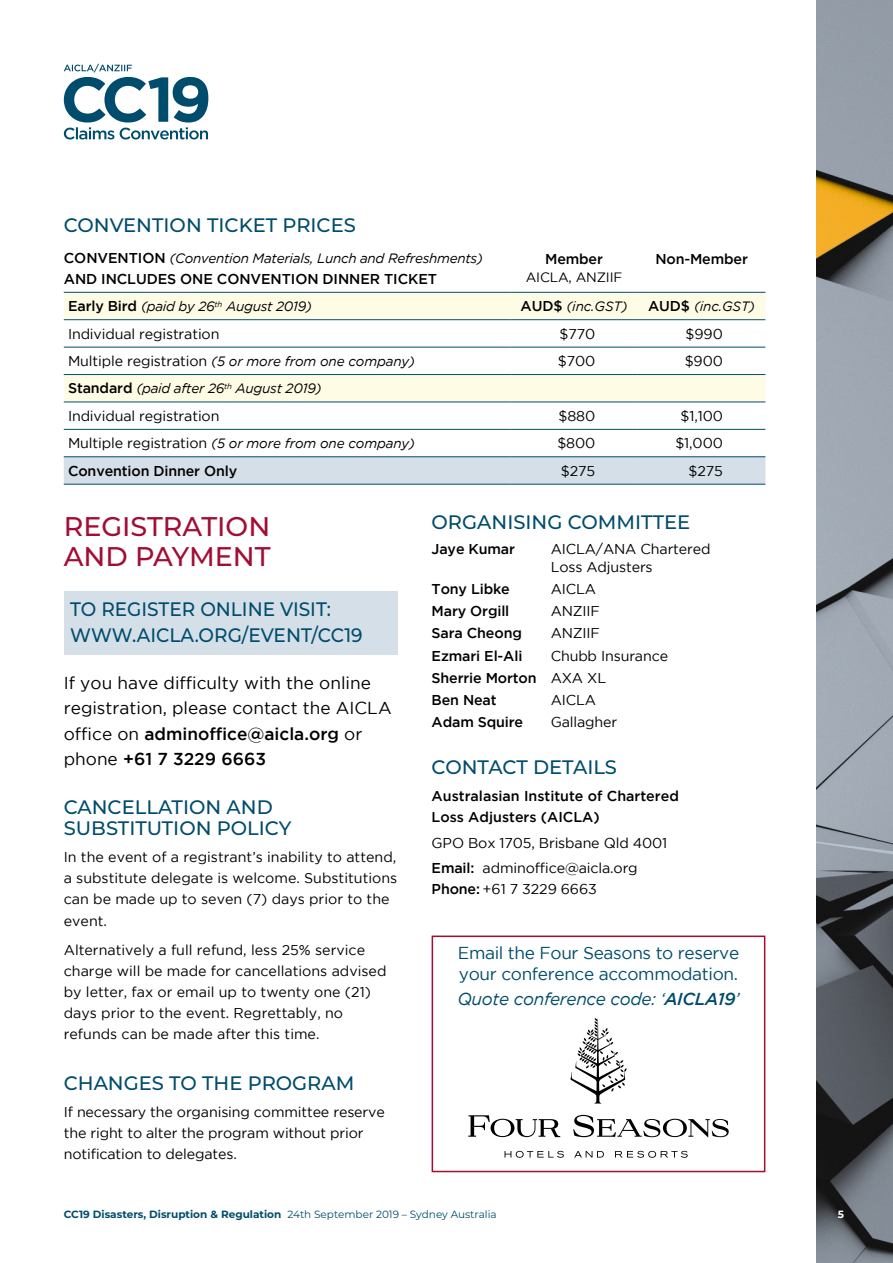
<style>
.page{position:relative;width:893px;height:1263px;background:#fff}
.page>*{position:absolute;margin:0;border:0;box-sizing:border-box;transform-origin:0 0}
.t1{font:500 27px/30px "Montserrat";color:#a30c33}
.t2{font:500 19.5px/21px "Montserrat";color:#004c6c}
.t3{font:500 19.5px/25.5px "Montserrat";color:#004c6c;scale:.95 1}
.t4{font:17.25px/25.5px "Gotham";color:#000}
.t5{font:17.25px/21px "Gotham";letter-spacing:-.02em;color:#004c6c}
.t6{font:italic 17.25px "Gotham";letter-spacing:-.02em;color:#004c6c}
.t7{font:14.25px/21px "Gotham";letter-spacing:-.01em;color:#000}
.t8{font:500 14.25px/22.2px "Gotham";letter-spacing:-.01em;color:#000}
.t9{font:italic 13.5px "Gotham";letter-spacing:-.02em;color:#000}
.t10{font:13.5px "Gotham";letter-spacing:-.01em;color:#000}
.t11{font:700 10.5px "Montserrat";color:#004c6c}
.t12{font:700 10.5px "Montserrat";color:#fff}
.s1{font-weight:500;font-style:normal;font-size:14.25px}
.s2{font-style:normal;font-size:14.25px}
.s3{font-weight:500}
.s4{font-weight:400}
</style>
<div class="page">
<img style="left:816px;top:0;width:77px;height:1263px">
<svg style="left:64px;top:64px;width:144px;height:76px"></svg>
<svg style="left:64px;top:293px;width:701px;height:109px;fill:#fffce6"></svg>
<svg style="left:64px;top:457px;width:701px;height:27px;background:#d0dbe5"></svg>
<hr style="left:64px;top:292px;width:446px;height:1px;background:#004c6c">
<hr style="left:510px;top:292px;width:128px;height:1px;background:#004c6c">
<hr style="left:638px;top:292px;width:127px;height:1px;background:#004c6c">
<hr style="left:64px;top:319px;width:446px;height:1px;background:#004c6c">
<hr style="left:510px;top:319px;width:128px;height:1px;background:#004c6c">
<hr style="left:638px;top:319px;width:127px;height:1px;background:#004c6c">
<hr style="left:64px;top:347px;width:446px;height:1px;background:#004c6c">
<hr style="left:510px;top:347px;width:128px;height:1px;background:#004c6c">
<hr style="left:638px;top:347px;width:127px;height:1px;background:#004c6c">
<hr style="left:64px;top:374px;width:446px;height:1px;background:#004c6c">
<hr style="left:510px;top:374px;width:128px;height:1px;background:#004c6c">
<hr style="left:638px;top:374px;width:127px;height:1px;background:#004c6c">
<hr style="left:64px;top:402px;width:446px;height:1px;background:#004c6c">
<hr style="left:510px;top:402px;width:128px;height:1px;background:#004c6c">
<hr style="left:638px;top:402px;width:127px;height:1px;background:#004c6c">
<hr style="left:64px;top:429px;width:446px;height:1px;background:#004c6c">
<hr style="left:510px;top:429px;width:128px;height:1px;background:#004c6c">
<hr style="left:638px;top:429px;width:127px;height:1px;background:#004c6c">
<hr style="left:64px;top:456px;width:446px;height:1px;background:#004c6c">
<hr style="left:64px;top:484px;width:446px;height:1px;background:#004c6c">
<hr style="left:510px;top:456px;width:128px;height:1px;background:#004c6c">
<hr style="left:638px;top:456px;width:127px;height:1px;background:#004c6c">
<hr style="left:510px;top:484px;width:128px;height:1px;background:#004c6c">
<hr style="left:638px;top:484px;width:127px;height:1px;background:#004c6c">
<div style="left:64px;top:591px;width:334px;height:64px;background:#d5dfe8"></div>
<div style="left:432px;top:935px;width:333px;height:237px;background:#fff;border:2px solid #a30c33"></div>
<svg style="left:505px;top:1151px;width:59px;height:7px"></svg>
<svg style="left:574px;top:1151px;width:30px;height:6px"></svg>
<svg style="left:615px;top:1151px;width:73px;height:7px"></svg>
<svg style="left:468px;top:1115px;width:92px;height:22px"></svg>
<svg style="left:573px;top:1115px;width:156px;height:22px"></svg>
<svg style="left:570px;top:1018px;width:57px;height:85px"></svg>
<h2 class="t2" style="left:64px;top:213px;width:294px">CONVENTION TICKET PRICES</h2>
<p class="t9" style="left:64px;top:251px;width:420px"><span class="s1">CONVENTION</span> (Convention Materials, Lunch and Refreshments)</p>
<p class="t8" style="left:64px;top:267px;width:375px">AND INCLUDES ONE CONVENTION DINNER TICKET</p>
<p class="t8" style="left:545px;top:248px;width:59px">Member</p>
<p class="t10" style="left:526px;top:270px;width:98px">AICLA, ANZIIF</p>
<p class="t8" style="left:655px;top:248px;width:94px">Non-Member</p>
<p class="t9" style="left:68px;top:299px;width:246px"><span class="s1">Early Bird</span> (paid by 26<sup>th</sup> August 2019)</p>
<p class="t9" style="left:521px;top:299px;width:108px"><span class="s1">AUD$</span> (inc.GST)</p>
<p class="t9" style="left:648px;top:299px;width:108px"><span class="s1">AUD$</span> (inc.GST)</p>
<p class="t7" style="left:68px;top:323px;width:153px">Individual registration</p>
<p class="t7" style="left:559px;top:323px;width:37px">$770</p>
<p class="t7" style="left:686px;top:323px;width:39px">$990</p>
<p class="t9" style="left:68px;top:354px;width:349px"><span class="s2">Multiple registration</span> (5 or more from one company)</p>
<p class="t7" style="left:558px;top:350px;width:39px">$700</p>
<p class="t7" style="left:685px;top:350px;width:40px">$900</p>
<p class="t9" style="left:68px;top:381px;width:255px"><span class="s1">Standard</span> (paid after 26<sup>th</sup> August 2019)</p>
<p class="t7" style="left:68px;top:405px;width:153px">Individual registration</p>
<p class="t7" style="left:559px;top:405px;width:38px">$880</p>
<p class="t7" style="left:680px;top:405px;width:44px">$1,100</p>
<p class="t9" style="left:68px;top:436px;width:349px"><span class="s2">Multiple registration</span> (5 or more from one company)</p>
<p class="t7" style="left:557px;top:432px;width:39px">$800</p>
<p class="t7" style="left:675px;top:432px;width:49px">$1,000</p>
<p class="t8" style="left:68px;top:459px;width:171px">Convention Dinner Only</p>
<p class="t7" style="left:561px;top:460px;width:36px">$275</p>
<p class="t7" style="left:688px;top:460px;width:36px">$275</p>
<h1 class="t1" style="left:64px;top:511px;width:208px">REGISTRATION<br>AND PAYMENT</h1>
<h2 class="t3" style="left:70px;top:596px;width:309px">TO REGISTER ONLINE VISIT:<br>WWW.AICLA.ORG/EVENT/CC19</h2>
<p class="t4" style="left:64px;top:670px;width:329px">If you have difficulty with the online registration, please contact the AICLA office on <span class="s3">adminoffice@aicla.org</span> or phone <span class="s3">+61 7 3229 6663</span></p>
<h2 class="t2" style="left:64px;top:796px;width:229px">CANCELLATION AND<br>SUBSTITUTION POLICY</h2>
<p class="t7" style="left:64px;top:847px;width:335px">In the event of a registrant’s inability to attend, a substitute delegate is welcome. Substitutions can be made up to seven (7) days prior to the event.</p>
<p class="t7" style="left:64px;top:939px;width:324px">Alternatively a full refund, less 25% service charge will be made for cancellations advised by letter, fax or email up to twenty one (21) days prior to the event. Regrettably, no refunds can be made after this time.</p>
<h2 class="t2" style="left:64px;top:1071px;width:292px">CHANGES TO THE PROGRAM</h2>
<p class="t7" style="left:64px;top:1101px;width:323px">If necessary the organising committee reserve the right to alter the program without prior notification to delegates.</p>
<h2 class="t2" style="left:432px;top:511px;width:260px">ORGANISING COMMITTEE</h2>
<p class="t8" style="left:432px;top:537px;width:85px">Jaye Kumar</p>
<p class="t7" style="left:551px;top:539px;width:161px;line-height:18px">AICLA/ANA Chartered<br>Loss Adjusters</p>
<p class="t8" style="left:432px;top:577px;width:80px">Tony Libke</p>
<p class="t7" style="left:551px;top:578px;width:47px">AICLA</p>
<p class="t8" style="left:432px;top:600px;width:79px">Mary Orgill</p>
<p class="t7" style="left:551px;top:600px;width:51px">ANZIIF</p>
<p class="t8" style="left:432px;top:622px;width:92px">Sara Cheong</p>
<p class="t7" style="left:551px;top:623px;width:51px">ANZIIF</p>
<p class="t8" style="left:432px;top:644px;width:92px">Ezmari El-Ali</p>
<p class="t8" style="left:432px;top:644px;width:238px;text-indent:119px"><span class="s4">Chubb Insurance<br></span>Sherrie Morton <span class="s4">AXA XL<br></span>Ben Neat</p>
<p class="t7" style="left:551px;top:689px;width:47px">AICLA</p>
<p class="t8" style="left:432px;top:711px;width:93px">Adam Squire</p>
<p class="t7" style="left:551px;top:712px;width:68px">Gallagher</p>
<h2 class="t2" style="left:432px;top:756px;width:187px">CONTACT DETAILS</h2>
<p class="t8" style="left:432px;top:785px;width:249px;line-height:21px">Australasian Institute of Chartered<br>Loss Adjusters (AICLA)</p>
<p class="t7" style="left:432px;top:830px;width:237px;line-height:25.2px">GPO Box 1705, Brisbane Qld 4001<br><span class="s3">Email:</span> adminoffice@aicla.org</p>
<p class="t7" style="left:432px;top:878px;width:167px"><span class="s3">Phone:</span> +61 7 3229 6663</p>
<p class="t5" style="left:458px;top:942px;width:283px">Email the Four Seasons to reserve your conference accommodation.</p>
<p class="t6" style="left:457px;top:989px;width:284px">Quote conference code: ‘<span class="s3">AICLA19</span>’</p>
<p class="t11" style="left:64px;top:1206px;width:434px">CC19 Disasters, Disruption &amp; Regulation <span class="s4">24th September 2019 – Sydney Australia</span></p>
<p class="t12" style="left:838px;top:1206px;width:8px">5</p>
</div>
